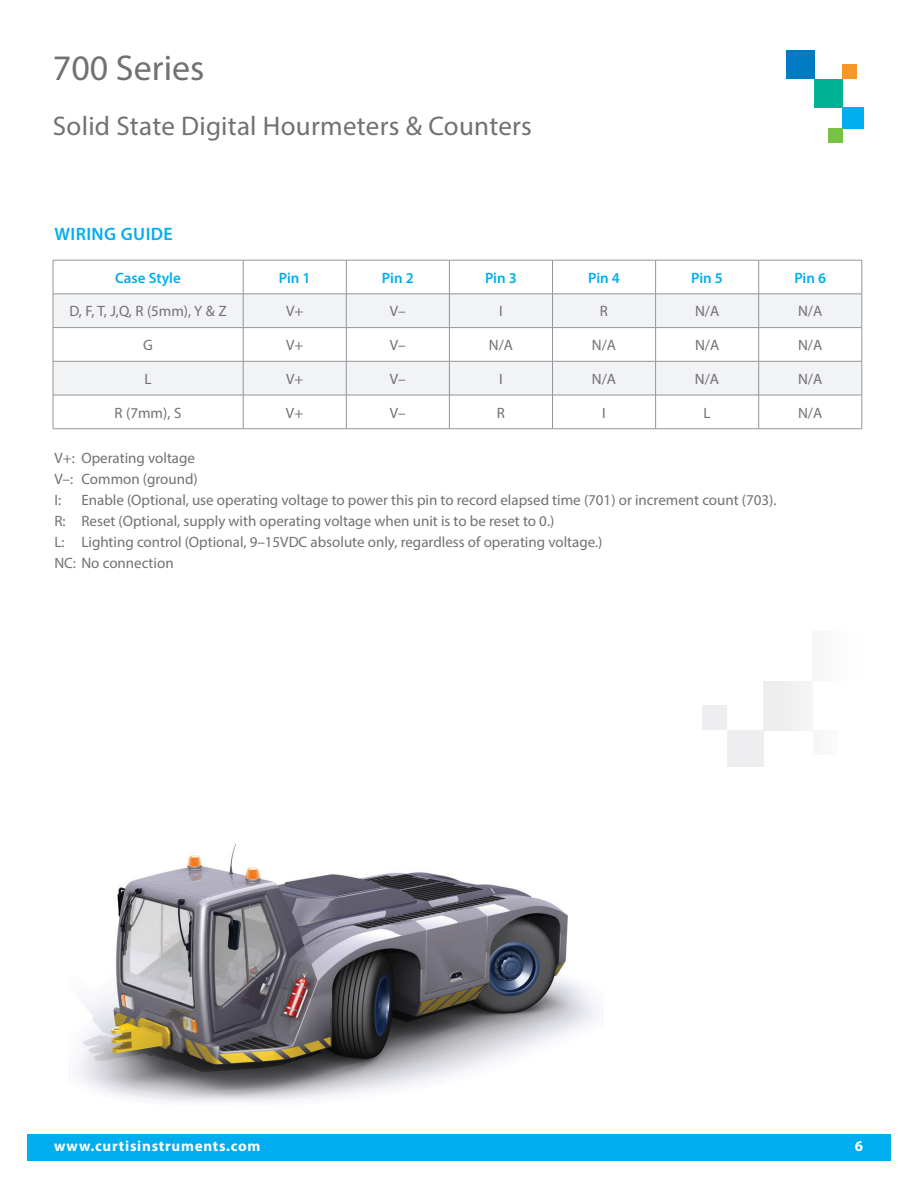
<style>
.page{position:relative;width:918px;height:1188px;background:#fff}
.page>*{position:absolute;margin:0;border:0;box-sizing:border-box;transform-origin:0 0}
.t1{font:36px "Myriad Pro";color:#717074}
.t2{font:27px "Myriad Pro";letter-spacing:.01em;color:#717074}
.t3{font:600 18px "Myriad Pro";letter-spacing:.025em;color:#00aeef}
.t4{font:15px/21px "Myriad Pro";color:#717074}
.t5{font:600 15px "Myriad Pro";color:#00aeef}
.t6{font:700 15px "Myriad Pro";letter-spacing:.05em;color:#fff}
</style>
<div class="page">
<div style="left:27px;top:1134px;width:864px;height:27px;background:#00aeef"></div>
<div style="left:786px;top:51px;width:29px;height:28px;background:#007ac2"></div>
<div style="left:815px;top:79px;width:28px;height:28px;background:#00b294"></div>
<div style="left:843px;top:107px;width:21px;height:21px;background:#00aeef"></div>
<div style="left:843px;top:65px;width:14px;height:14px;background:#f79728"></div>
<div style="left:829px;top:128px;width:14px;height:14px;background:#79c142"></div>
<svg style="left:54px;top:295px;width:808px;height:100px;fill:#f2f3f4"></svg>
<hr style="left:53px;top:260px;width:190px;height:1px;background:#939598">
<hr style="left:53px;top:260px;width:1px;height:34px;background:#939598">
<hr style="left:243px;top:260px;width:103px;height:1px;background:#939598">
<hr style="left:243px;top:260px;width:1px;height:34px;background:#939598">
<hr style="left:346px;top:260px;width:103px;height:1px;background:#939598">
<hr style="left:346px;top:260px;width:1px;height:34px;background:#939598">
<hr style="left:449px;top:260px;width:104px;height:1px;background:#939598">
<hr style="left:449px;top:260px;width:1px;height:34px;background:#939598">
<hr style="left:553px;top:260px;width:103px;height:1px;background:#939598">
<hr style="left:552px;top:260px;width:1px;height:34px;background:#939598">
<hr style="left:656px;top:260px;width:103px;height:1px;background:#939598">
<hr style="left:655px;top:260px;width:1px;height:34px;background:#939598">
<hr style="left:759px;top:260px;width:103px;height:1px;background:#939598">
<hr style="left:758px;top:260px;width:1px;height:34px;background:#939598">
<hr style="left:862px;top:260px;width:1px;height:34px;background:#939598">
<hr style="left:53px;top:294px;width:190px;height:1px;background:#939598">
<hr style="left:53px;top:294px;width:1px;height:33px;background:#939598">
<hr style="left:243px;top:294px;width:103px;height:1px;background:#939598">
<hr style="left:243px;top:294px;width:1px;height:33px;background:#939598">
<hr style="left:346px;top:294px;width:103px;height:1px;background:#939598">
<hr style="left:346px;top:294px;width:1px;height:33px;background:#939598">
<hr style="left:449px;top:294px;width:104px;height:1px;background:#939598">
<hr style="left:449px;top:294px;width:1px;height:33px;background:#939598">
<hr style="left:553px;top:294px;width:103px;height:1px;background:#939598">
<hr style="left:552px;top:294px;width:1px;height:33px;background:#939598">
<hr style="left:656px;top:294px;width:103px;height:1px;background:#939598">
<hr style="left:655px;top:294px;width:1px;height:33px;background:#939598">
<hr style="left:759px;top:294px;width:103px;height:1px;background:#939598">
<hr style="left:758px;top:294px;width:1px;height:33px;background:#939598">
<hr style="left:862px;top:294px;width:1px;height:33px;background:#939598">
<hr style="left:53px;top:327px;width:190px;height:1px;background:#939598">
<hr style="left:53px;top:328px;width:1px;height:33px;background:#939598">
<hr style="left:243px;top:327px;width:103px;height:1px;background:#939598">
<hr style="left:243px;top:328px;width:1px;height:33px;background:#939598">
<hr style="left:346px;top:327px;width:103px;height:1px;background:#939598">
<hr style="left:346px;top:328px;width:1px;height:33px;background:#939598">
<hr style="left:449px;top:327px;width:104px;height:1px;background:#939598">
<hr style="left:449px;top:328px;width:1px;height:33px;background:#939598">
<hr style="left:553px;top:327px;width:103px;height:1px;background:#939598">
<hr style="left:552px;top:328px;width:1px;height:33px;background:#939598">
<hr style="left:656px;top:327px;width:103px;height:1px;background:#939598">
<hr style="left:655px;top:328px;width:1px;height:33px;background:#939598">
<hr style="left:759px;top:327px;width:103px;height:1px;background:#939598">
<hr style="left:758px;top:328px;width:1px;height:33px;background:#939598">
<hr style="left:862px;top:328px;width:1px;height:33px;background:#939598">
<hr style="left:53px;top:361px;width:190px;height:1px;background:#939598">
<hr style="left:53px;top:361px;width:1px;height:34px;background:#939598">
<hr style="left:243px;top:361px;width:103px;height:1px;background:#939598">
<hr style="left:243px;top:361px;width:1px;height:34px;background:#939598">
<hr style="left:346px;top:361px;width:103px;height:1px;background:#939598">
<hr style="left:346px;top:361px;width:1px;height:34px;background:#939598">
<hr style="left:449px;top:361px;width:104px;height:1px;background:#939598">
<hr style="left:449px;top:361px;width:1px;height:34px;background:#939598">
<hr style="left:553px;top:361px;width:103px;height:1px;background:#939598">
<hr style="left:552px;top:361px;width:1px;height:34px;background:#939598">
<hr style="left:656px;top:361px;width:103px;height:1px;background:#939598">
<hr style="left:655px;top:361px;width:1px;height:34px;background:#939598">
<hr style="left:759px;top:361px;width:103px;height:1px;background:#939598">
<hr style="left:758px;top:361px;width:1px;height:34px;background:#939598">
<hr style="left:862px;top:361px;width:1px;height:34px;background:#939598">
<hr style="left:53px;top:395px;width:190px;height:1px;background:#939598">
<hr style="left:53px;top:395px;width:1px;height:34px;background:#939598">
<hr style="left:243px;top:395px;width:103px;height:1px;background:#939598">
<hr style="left:243px;top:395px;width:1px;height:34px;background:#939598">
<hr style="left:346px;top:395px;width:103px;height:1px;background:#939598">
<hr style="left:346px;top:395px;width:1px;height:34px;background:#939598">
<hr style="left:449px;top:395px;width:104px;height:1px;background:#939598">
<hr style="left:449px;top:395px;width:1px;height:34px;background:#939598">
<hr style="left:553px;top:395px;width:103px;height:1px;background:#939598">
<hr style="left:552px;top:395px;width:1px;height:34px;background:#939598">
<hr style="left:656px;top:395px;width:103px;height:1px;background:#939598">
<hr style="left:655px;top:395px;width:1px;height:34px;background:#939598">
<hr style="left:759px;top:395px;width:103px;height:1px;background:#939598">
<hr style="left:758px;top:395px;width:1px;height:34px;background:#939598">
<hr style="left:862px;top:395px;width:1px;height:34px;background:#939598">
<hr style="left:53px;top:428px;width:190px;height:1px;background:#939598">
<hr style="left:243px;top:428px;width:103px;height:1px;background:#939598">
<hr style="left:346px;top:428px;width:103px;height:1px;background:#939598">
<hr style="left:449px;top:428px;width:104px;height:1px;background:#939598">
<hr style="left:553px;top:428px;width:103px;height:1px;background:#939598">
<hr style="left:656px;top:428px;width:103px;height:1px;background:#939598">
<hr style="left:759px;top:428px;width:103px;height:1px;background:#939598">
<img style="left:78px;top:844px;width:519px;height:258px">
<div style="left:813px;top:632px;width:49px;height:49px;background:#fbfbfb"></div>
<div style="left:764px;top:681px;width:49px;height:49px;background:#eeeef0"></div>
<div style="left:727px;top:730px;width:37px;height:37px;background:#eeeef0"></div>
<div style="left:813px;top:730px;width:24px;height:25px;background:#f8f8f9"></div>
<div style="left:703px;top:706px;width:24px;height:24px;background:#eeeef0"></div>
<h1 class="t1" style="left:53px;top:46px;width:153px">700 Series</h1>
<h2 class="t2" style="left:53px;top:110px;width:481px">Solid State Digital Hourmeters &amp; Counters</h2>
<p class="t3" style="left:54px;top:222px;width:120px">WIRING GUIDE</p>
<p class="t5" style="left:115px;top:268px;width:67px">Case Style</p>
<p class="t5" style="left:279px;top:268px;width:33px">Pin 1</p>
<p class="t5" style="left:382px;top:268px;width:33px">Pin 2</p>
<p class="t5" style="left:485px;top:268px;width:33px">Pin 3</p>
<p class="t5" style="left:588px;top:268px;width:33px">Pin 4</p>
<p class="t5" style="left:691px;top:268px;width:33px">Pin 5</p>
<p class="t5" style="left:794px;top:268px;width:33px">Pin 6</p>
<p class="t4" style="left:69px;top:301px;width:159px">D, F, T, J,Q, R (5mm), Y &amp; Z</p>
<p class="t4" style="left:286px;top:301px;width:19px">V+</p>
<p class="t4" style="left:390px;top:301px;width:17px">V–</p>
<p class="t4" style="left:499px;top:301px;width:5px">I</p>
<p class="t4" style="left:600px;top:301px;width:10px">R</p>
<p class="t4" style="left:695px;top:301px;width:26px">N/A</p>
<p class="t4" style="left:798px;top:301px;width:26px">N/A</p>
<p class="t4" style="left:143px;top:334px;width:11px">G</p>
<p class="t4" style="left:286px;top:334px;width:19px">V+</p>
<p class="t4" style="left:390px;top:334px;width:17px">V–</p>
<p class="t4" style="left:489px;top:334px;width:26px">N/A</p>
<p class="t4" style="left:592px;top:334px;width:26px">N/A</p>
<p class="t4" style="left:695px;top:334px;width:26px">N/A</p>
<p class="t4" style="left:798px;top:334px;width:26px">N/A</p>
<p class="t4" style="left:145px;top:368px;width:9px">L</p>
<p class="t4" style="left:286px;top:368px;width:19px">V+</p>
<p class="t4" style="left:390px;top:368px;width:17px">V–</p>
<p class="t4" style="left:499px;top:368px;width:5px">I</p>
<p class="t4" style="left:592px;top:368px;width:26px">N/A</p>
<p class="t4" style="left:695px;top:368px;width:26px">N/A</p>
<p class="t4" style="left:798px;top:368px;width:26px">N/A</p>
<p class="t4" style="left:115px;top:402px;width:68px">R (7mm), S</p>
<p class="t4" style="left:286px;top:402px;width:19px">V+</p>
<p class="t4" style="left:390px;top:402px;width:17px">V–</p>
<p class="t4" style="left:497px;top:402px;width:10px">R</p>
<p class="t4" style="left:602px;top:402px;width:5px">I</p>
<p class="t4" style="left:704px;top:402px;width:9px">L</p>
<p class="t4" style="left:798px;top:402px;width:26px">N/A</p>
<p class="t4" style="left:54px;top:447px;width:145px">V+: Operating voltage<br>V–: Common (ground)<br>I:</p>
<p class="t4" style="left:54px;top:489px;width:724px;text-indent:27px">Enable (Optional, use operating voltage to power this pin to record elapsed time (701) or increment count (703).<br>R: Reset (Optional, supply with operating voltage when unit is to be reset to 0.)<br>L: Lighting control (Optional, 9–15VDC absolute only, regardless of operating voltage.)<br>NC: No connection</p>
<p class="t6" style="left:54px;top:1137px;width:208px">www.curtisinstruments.com</p>
<p class="t6" style="left:855px;top:1137px;width:10px">6</p>
</div>
